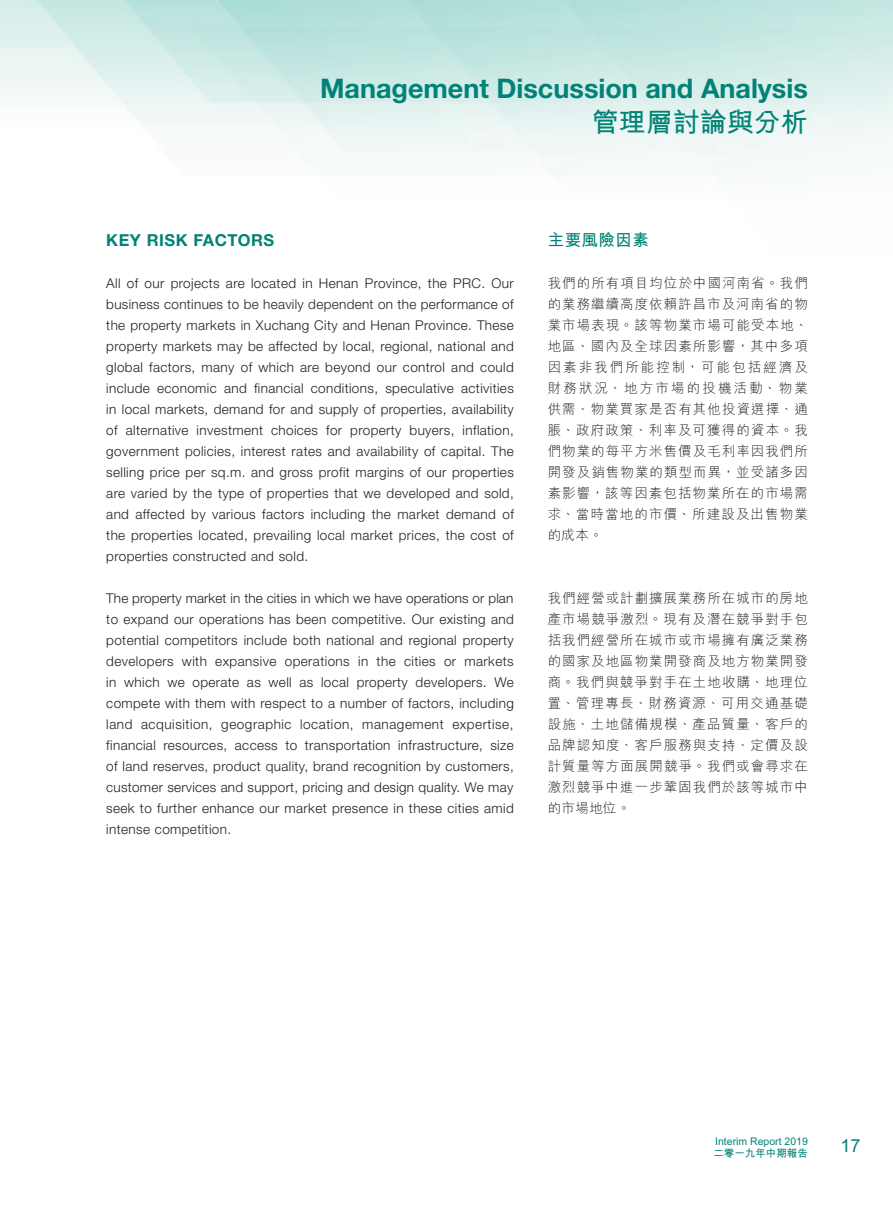
<style>
.page{position:relative;width:893px;height:1212px;background:#fff}
.page>*{position:absolute;margin:0;border:0;box-sizing:border-box;transform-origin:0 0}
.t1{font:700 27px "Helvetica Neue LT Std";color:#008376}
.t2{font:700 27px "M Hei HK";color:#008376}
.t3{font:700 18px "M Hei HK";color:#008376}
.t4{font:700 16.5px "Helvetica Neue LT Std";letter-spacing:.03em;color:#008376}
.t5{font:700 16.5px "M Hei HK";letter-spacing:.03em;color:#008376}
.t6{font:300 13.5px/21px "Helvetica Neue LT Std";letter-spacing:.03em;color:#231f20;text-align:justify}
.t7{font:300 13.5px/21px "M Hei HK";letter-spacing:.08em;color:#231f20;text-align:justify}
.t8{font:700 10.5px/12.6px "M Hei HK";color:#008376}
</style>
<div class="page">
<h1 class="t1" style="left:320px;top:71px;width:489px">Management Discussion and Analysis</h1>
<h1 class="t2" style="left:592px;top:103px;width:217px">管理層討論與分析</h1>
<p class="t4" style="left:106px;top:230px;width:169px">KEY RISK FACTORS</p>
<p class="t6" style="left:106px;top:272px;width:409px">All of our projects are located in Henan Province, the PRC. Our business continues to be heavily dependent on the performance of the property markets in Xuchang City and Henan Province. These property markets may be affected by local, regional, national and global factors, many of which are beyond our control and could include economic and financial conditions, speculative activities in local markets, demand for and supply of properties, availability of alternative investment choices for property buyers, inflation, government policies, interest rates and availability of capital. The selling price per sq.m. and gross profit margins of our properties are varied by the type of properties that we developed and sold, and affected by various factors including the market demand of the properties located, prevailing local market prices, the cost of properties constructed and sold.</p>
<p class="t6" style="left:106px;top:587px;width:409px">The property market in the cities in which we have operations or plan to expand our operations has been competitive. Our existing and potential competitors include both national and regional property developers with expansive operations in the cities or markets in which we operate as well as local property developers. We compete with them with respect to a number of factors, including land acquisition, geographic location, management expertise, financial resources, access to transportation infrastructure, size of land reserves, product quality, brand recognition by customers, customer services and support, pricing and design quality. We may seek to further enhance our market presence in these cities amid intense competition.</p>
<p class="t5" style="left:548px;top:228px;width:103px">主要風險因素</p>
<p class="t7" style="left:548px;top:272px;width:262px">我們的所有項目均位於中國河南省。我們的業務繼續高度依賴許昌市及河南省的物業市場表現。該等物業市場可能受本地、地區、國內及全球因素所影響，其中多項因素非我們所能控制，可能包括經濟及財務狀況、地方市場的投機活動、物業供需、物業買家是否有其他投資選擇、通脹、政府政策、利率及可獲得的資本。我們物業的每平方米售價及毛利率因我們所開發及銷售物業的類型而異，並受諸多因素影響，該等因素包括物業所在的市場需求、當時當地的市價、所建設及出售物業的成本。</p>
<p class="t7" style="left:548px;top:587px;width:262px">我們經營或計劃擴展業務所在城市的房地產市場競爭激烈。現有及潛在競爭對手包括我們經營所在城市或市場擁有廣泛業務的國家及地區物業開發商及地方物業開發商。我們與競爭對手在土地收購、地理位置、管理專長、財務資源、可用交通基礎設施、土地儲備規模、產品質量、客戶的品牌認知度、客戶服務與支持、定價及設計質量等方面展開競爭。我們或會尋求在激烈競爭中進一步鞏固我們於該等城市中的市場地位。</p>
<p class="t8" style="left:713px;top:1134px;width:96px">Interim Report 2019二零一九年中期報告</p>
<h2 class="t3" style="left:840px;top:1132px;width:22px">17</h2>
</div>
